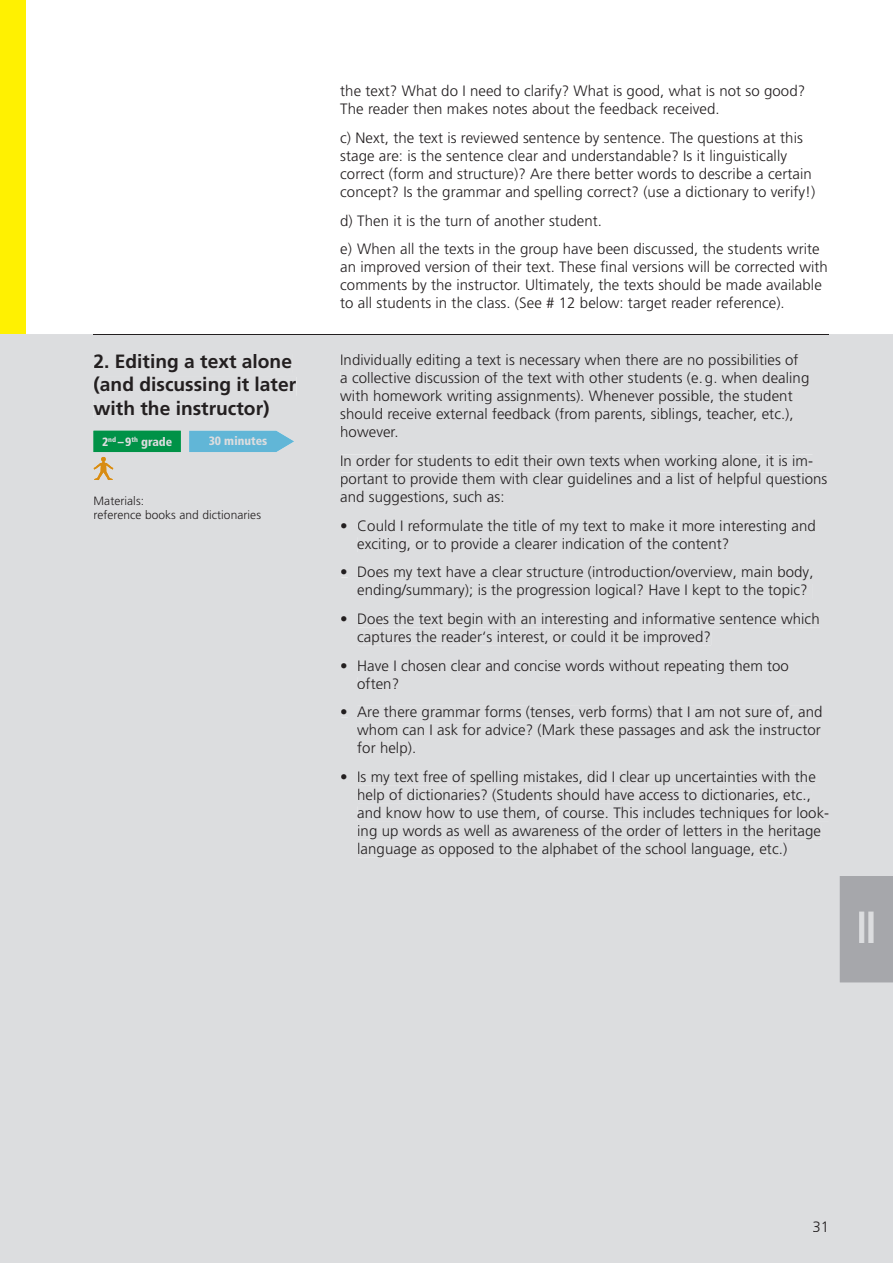
<style>
.page{position:relative;width:893px;height:1263px;background:#fff}
.page>*{position:absolute;margin:0;border:0;box-sizing:border-box;transform-origin:0 0}
.t1{font:700 condensed 45px "Frutiger";color:#dcdddf;scale:.9 1}
.t2{font:700 19.2px/23.1px "Frutiger LT Pro";color:#231f20}
.t3{font:300 15px/18px "Frutiger LT Pro";letter-spacing:.005em;color:#231f20}
.t4{font:300 12px/14.4px "Frutiger LT Pro";letter-spacing:.005em;color:#231f20}
.t5{font:900 condensed 12px "Frutiger LT Pro";color:#dcdddf}
</style>
<div class="page">
<div style="left:0;top:334px;width:893px;height:929px;background:#dcdddf"></div>
<div style="left:813px;top:1221px;width:13px;height:11px;background:#dcdddf"></div>
<div style="left:341px;top:354px;width:458px;height:15px;background:#dcdddf"></div>
<div style="left:341px;top:372px;width:468px;height:15px;background:#dcdddf"></div>
<div style="left:340px;top:390px;width:453px;height:15px;background:#dcdddf"></div>
<div style="left:341px;top:408px;width:453px;height:15px;background:#dcdddf"></div>
<div style="left:341px;top:426px;width:56px;height:12px;background:#dcdddf"></div>
<div style="left:341px;top:455px;width:471px;height:14px;background:#dcdddf"></div>
<div style="left:341px;top:473px;width:486px;height:14px;background:#dcdddf"></div>
<div style="left:341px;top:491px;width:162px;height:14px;background:#dcdddf"></div>
<div style="left:341px;top:523px;width:7px;height:8px;background:#dcdddf"></div>
<div style="left:358px;top:519px;width:458px;height:15px;background:#dcdddf"></div>
<div style="left:358px;top:537px;width:371px;height:15px;background:#dcdddf"></div>
<div style="left:341px;top:569px;width:7px;height:8px;background:#dcdddf"></div>
<div style="left:358px;top:566px;width:455px;height:15px;background:#dcdddf"></div>
<div style="left:358px;top:584px;width:454px;height:15px;background:#dcdddf"></div>
<div style="left:341px;top:616px;width:7px;height:8px;background:#dcdddf"></div>
<div style="left:358px;top:613px;width:462px;height:14px;background:#dcdddf"></div>
<div style="left:358px;top:631px;width:353px;height:14px;background:#dcdddf"></div>
<div style="left:341px;top:663px;width:7px;height:8px;background:#dcdddf"></div>
<div style="left:358px;top:659px;width:431px;height:15px;background:#dcdddf"></div>
<div style="left:358px;top:677px;width:41px;height:12px;background:#dcdddf"></div>
<div style="left:341px;top:709px;width:7px;height:8px;background:#dcdddf"></div>
<div style="left:357px;top:706px;width:465px;height:14px;background:#dcdddf"></div>
<div style="left:357px;top:724px;width:464px;height:14px;background:#dcdddf"></div>
<div style="left:357px;top:742px;width:58px;height:14px;background:#dcdddf"></div>
<div style="left:341px;top:774px;width:7px;height:8px;background:#dcdddf"></div>
<div style="left:358px;top:770px;width:458px;height:15px;background:#dcdddf"></div>
<div style="left:358px;top:788px;width:453px;height:15px;background:#dcdddf"></div>
<div style="left:358px;top:806px;width:471px;height:15px;background:#dcdddf"></div>
<div style="left:358px;top:824px;width:463px;height:15px;background:#dcdddf"></div>
<div style="left:358px;top:842px;width:428px;height:15px;background:#dcdddf"></div>
<hr style="left:94px;top:334px;width:735px;height:1px;background:#231f20">
<div style="left:94px;top:354px;width:198px;height:19px;background:#dcdddf"></div>
<div style="left:94px;top:377px;width:202px;height:19px;background:#dcdddf"></div>
<div style="left:94px;top:400px;width:176px;height:17px;background:#dcdddf"></div>
<div style="left:95px;top:496px;width:49px;height:9px;background:#dcdddf"></div>
<div style="left:94px;top:510px;width:167px;height:9px;background:#dcdddf"></div>
<div style="left:840px;top:876px;width:53px;height:106px;background:#a6a7ab"></div>
<div style="left:859px;top:911px;width:15px;height:32px;background:#a6a7ab"></div>
<svg style="left:93px;top:431px;width:88px;height:49px;background:#93c0a3"></svg>
<div style="left:103px;top:437px;width:5px;height:9px;background:#009247"></div>
<div style="left:109px;top:436px;width:7px;height:6px;background:#009247"></div>
<div style="left:116px;top:437px;width:15px;height:9px;background:#009247"></div>
<div style="left:131px;top:436px;width:7px;height:6px;background:#009247"></div>
<div style="left:138px;top:437px;width:34px;height:11px;background:#009247"></div>
<svg style="left:189px;top:431px;width:105px;height:21px;background:#6ebad8"></svg>
<div style="left:209px;top:436px;width:58px;height:9px;background:#61b6d7"></div>
<div style="left:0;top:0;width:26px;height:334px;background:#fff101"></div>
<p class="t2" style="left:94px;top:350px;width:204px">2. Editing a text alone (and discussing it later with the instructor)</p>
<p class="t5" style="left:102px;top:434px;width:72px">2<sup>nd</sup> – 9<sup>th</sup> grade</p>
<p class="t5" style="left:209px;top:434px;width:60px">30 minutes</p>
<p class="t4" style="left:94px;top:494px;width:169px">Materials:<br>reference books and dictionaries</p>
<p class="t3" style="left:340px;top:82px;width:467px">the text? What do I need to clarify? What is good, what is not so good?<br>The reader then makes notes about the feedback received.</p>
<p class="t3" style="left:340px;top:129px;width:477px">c) Next, the text is reviewed sentence by sentence. The questions at this stage are: is the sentence clear and understandable? Is it linguistically correct (form and structure)? Are there better words to describe a certain concept? Is the grammar and spelling correct? (use a dictionary to verify!)</p>
<p class="t3" style="left:340px;top:206px;width:481px;line-height:28.7px">d) Then it is the turn of another student.<br>e) When all the texts in the group have been discussed, the students write</p>
<p class="t3" style="left:340px;top:258px;width:489px">an improved version of their text. These final versions will be corrected with comments by the instructor. Ultimately, the texts should be made available to all students in the class. (See # 12 below: target reader reference).</p>
<p class="t3" style="left:340px;top:351px;width:471px">Individually editing a text is necessary when there are no possibilities of a collective discussion of the text with other students (e. g. when dealing with homework writing assignments). Whenever possible, the student should receive external feedback (from parents, siblings, teacher, etc.), however.</p>
<p class="t3" style="left:340px;top:452px;width:489px">In order for students to edit their own texts when working alone, it is im&shy;portant to provide them with clear guidelines and a list of helpful questions and suggestions, such as:</p>
<p class="t3" style="left:357px;top:517px;width:460px;text-indent:-17px">• Could I reformulate the title of my text to make it more interesting and exciting, or to provide a clearer indication of the content?</p>
<p class="t3" style="left:357px;top:563px;width:458px;text-indent:-17px">• Does my text have a clear structure (introduction/overview, main body, ending/summary); is the progression logical? Have I kept to the topic?</p>
<p class="t3" style="left:357px;top:610px;width:464px;text-indent:-17px">• Does the text begin with an interesting and informative sentence which captures the reader‘s interest, or could it be improved?</p>
<p class="t3" style="left:357px;top:657px;width:433px;text-indent:-17px">• Have I chosen clear and concise words without repeating them too often?</p>
<p class="t3" style="left:357px;top:703px;width:467px;text-align:justify;text-indent:-17px">• Are there grammar forms (tenses, verb forms) that I am not sure of, and whom can I ask for advice? (Mark these passages and ask the instructor for help).</p>
<p class="t3" style="left:357px;top:768px;width:474px;text-indent:-17px">• Is my text free of spelling mistakes, did I clear up uncertainties with the help of dictionaries? (Students should have access to dictionaries, etc., and know how to use them, of course. This includes techniques for look&shy;ing up words as well as awareness of the order of letters in the heritage language as opposed to the alphabet of the school language, etc.)</p>
<h1 class="t1" style="left:856px;top:900px;width:24px">II</h1>
<p class="t3" style="left:812px;top:1217px;width:18px">31</p>
</div>
